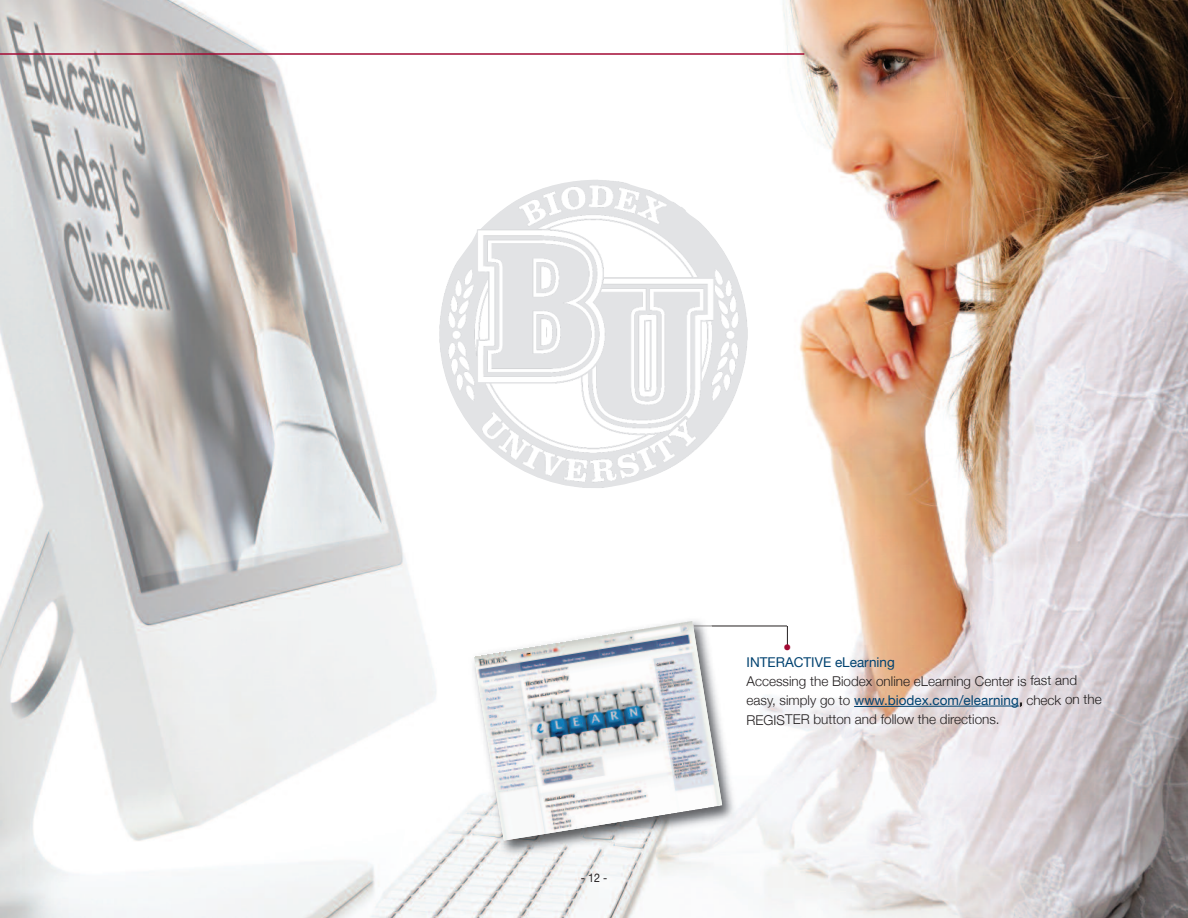
<style>
.page{position:relative;width:1188px;height:918px;background:#fff}
.page>*{position:absolute;margin:0;border:0;box-sizing:border-box;transform-origin:0 0}
.t1{font:27px "Helvetica";color:#a30a34}
.t2{font:300 13.5px/19.2px "Helvetica Neue";color:#231f20}
.t3{font:13.5px "Helvetica Neue";color:#004270}
.t4{font:12px "Helvetica Neue";color:#231f20;scale:.9 1}
.s1{font-weight:400;color:#004270}
</style>
<div class="page">
<img style="left:0;top:0;width:1188px;height:918px">
<img style="left:439px;top:180px;width:309px;height:308px">
<svg style="left:853px;top:705px;width:167px;height:2px"></svg>
<svg style="left:787px;top:626px;width:1px;height:21px"></svg>
<hr style="left:694px;top:626px;width:93px;height:1px;background:#231f20">
<img style="left:465px;top:612px;width:279px;height:250px">
<img style="left:474px;top:621px;width:248px;height:219px">
<hr style="left:0;top:53px;width:804px;height:2px;background:#a30a34">
<p class="t4" style="left:581px;top:870px;width:31px">-12-</p>
<h1 class="t1" style="left:783px;top:637px;width:11px">•</h1>
<p class="t3" style="left:747px;top:654px;width:150px">INTERACTIVE elearning</p>
<p class="t2" style="left:747px;top:671px;width:357px">Accessing the Biodex online eLearning Center is fast and easy, simply go to <span class="s1">www.biodex.com/elearning</span>, check on the<br>REGISTER button and follow the directions.</p>
</div>
